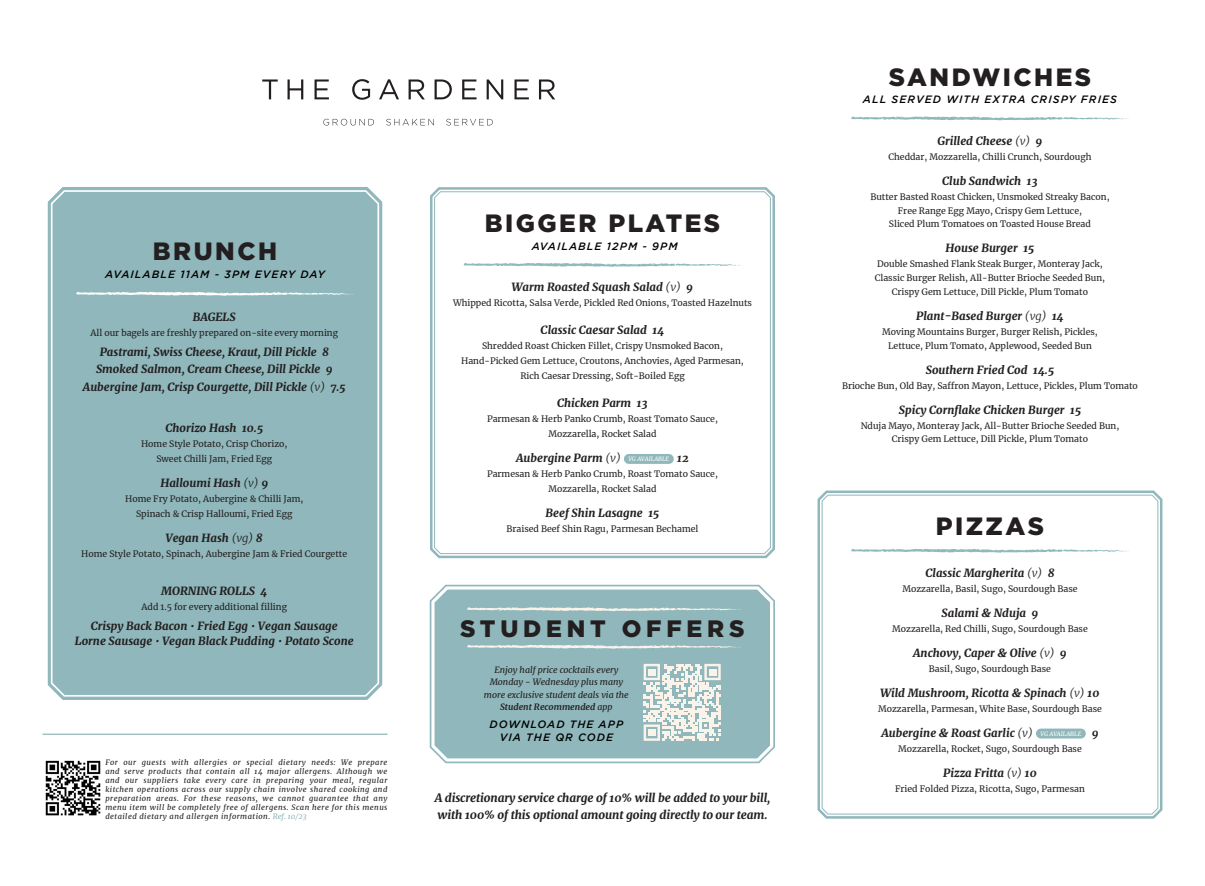
<style>
.page{position:relative;width:1205px;height:886px;background:#fff}
.page>*{position:absolute;margin:0;border:0;box-sizing:border-box;transform-origin:0 0}
.t1{font:900 25px "Gotham";letter-spacing:.1em;color:#231f20}
.t2{font:900 23.75px "Gotham";letter-spacing:.2em;color:#231f20}
.Dish{font:italic 800 11.62px/16.4px "Merriweather";letter-spacing:-.01em;color:#231f20}
.Dish-2{font:italic 800 11.25px/17.5px "Merriweather";color:#231f20;text-align:center}
.t3{font:italic 500 10.62px/12.8px "Gotham";letter-spacing:.1em;color:#000;text-align:center}
.Dish-3{font:8.75px/13.8px "Merriweather";color:#231f20;text-align:center}
.Dish-4{font:italic 8.75px/12.5px "Merriweather";color:#231f20;text-align:center}
.t4{font:italic 7.5px/9px "Merriweather";letter-spacing:.06em;color:#231f20;text-align:justify}
.Dish-5{font:italic 6px "Merriweather";color:#fff}
.s1{font-weight:300}
.s2{font-weight:400}
.s3{font-weight:700}
.s4{color:#90b7bb}
</style>
<div class="page">
<svg style="left:262px;top:79px;width:16px;height:20px"></svg>
<svg style="left:287px;top:79px;width:16px;height:20px"></svg>
<svg style="left:314px;top:79px;width:15px;height:20px"></svg>
<svg style="left:352px;top:79px;width:18px;height:21px"></svg>
<svg style="left:379px;top:79px;width:20px;height:20px"></svg>
<svg style="left:408px;top:79px;width:17px;height:20px"></svg>
<svg style="left:434px;top:79px;width:18px;height:20px"></svg>
<svg style="left:462px;top:79px;width:14px;height:20px"></svg>
<svg style="left:487px;top:79px;width:16px;height:20px"></svg>
<svg style="left:514px;top:79px;width:15px;height:20px"></svg>
<svg style="left:539px;top:79px;width:16px;height:20px"></svg>
<svg style="left:323px;top:119px;width:51px;height:6px"></svg>
<svg style="left:386px;top:119px;width:48px;height:6px"></svg>
<svg style="left:446px;top:119px;width:47px;height:6px"></svg>
<img style="left:45px;top:760px;width:56px;height:56px">
<hr style="left:43px;top:733px;width:344px;height:2px;background:#90b7bb">
<svg style="left:817px;top:490px;width:346px;height:329px"></svg>
<svg style="left:821px;top:494px;width:337px;height:321px"></svg>
<div style="left:1036px;top:728px;width:50px;height:10px;background:#90b7bb;border-radius:5px"></div>
<svg style="left:851px;top:549px;width:278px;height:4px"></svg>
<svg style="left:851px;top:116px;width:277px;height:5px"></svg>
<svg style="left:430px;top:187px;width:345px;height:372px"></svg>
<svg style="left:434px;top:191px;width:337px;height:363px"></svg>
<div style="left:624px;top:454px;width:50px;height:10px;background:#90b7bb;border-radius:5px"></div>
<svg style="left:463px;top:263px;width:278px;height:5px"></svg>
<svg style="left:47px;top:187px;width:336px;height:513px;background:#a8c6c9"></svg>
<div style="left:50px;top:189px;width:330px;height:508px;background:#90b7bb"></div>
<svg style="left:76px;top:292px;width:278px;height:4px"></svg>
<svg style="left:429px;top:584px;width:346px;height:180px;background:#98bcc0"></svg>
<div style="left:435px;top:590px;width:335px;height:168px;border:5px solid #90b7bb;border-radius:11px"></div>
<svg style="left:467px;top:607px;width:274px;height:5px"></svg>
<svg style="left:467px;top:645px;width:274px;height:4px"></svg>
<svg style="left:643px;top:664px;width:78px;height:77px;background:#cedad7"></svg>
<div style="left:648px;top:668px;width:7px;height:7px;background:#f9f3ea"></div>
<div style="left:709px;top:668px;width:7px;height:7px;background:#f9f3ea"></div>
<div style="left:648px;top:729px;width:7px;height:7px;background:#f9f3ea"></div>
<p class="t1" style="left:485px;top:209px;width:237px">BIGGER PLATES</p>
<p class="t3" style="left:532px;top:239px;width:147px">AVAILABLE 12PM - 9PM</p>
<p class="t1" style="left:153px;top:237px;width:126px">BRUNCH</p>
<p class="t3" style="left:105px;top:267px;width:221px">AVAILABLE 11AM - 3PM EVERY DAY</p>
<p class="Dish-2" style="left:193px;top:308px;width:44px">BAGELS</p>
<p class="Dish-3" style="left:90px;top:325px;width:249px">All our bagels are freshly prepared on-site every morning</p>
<p class="Dish-2" style="left:83px;top:343px;width:264px">Pastrami, Swiss Cheese, Kraut, Dill Pickle 8<br>Smoked Salmon, Cream Cheese, Dill Pickle 9<br>Aubergine Jam, Crisp Courgette, Dill Pickle <span class="s1">(v)</span> 7.5</p>
<p class="Dish-2" style="left:165px;top:420px;width:99px">Chorizo Hash 10.5</p>
<p class="Dish-3" style="left:141px;top:436px;width:148px;line-height:15px">Home Style Potato, Crisp Chorizo,<br>Sweet Chilli Jam, Fried Egg</p>
<p class="Dish-2" style="left:160px;top:475px;width:109px">Halloumi Hash <span class="s1">(v)</span> 9</p>
<p class="Dish-3" style="left:125px;top:491px;width:180px;line-height:15px">Home Fry Potato, Aubergine &amp; Chilli Jam,<br>Spinach &amp; Crisp Halloumi, Fried Egg</p>
<p class="Dish-2" style="left:166px;top:530px;width:98px">Vegan Hash <span class="s1">(vg)</span> 8</p>
<p class="Dish-3" style="left:81px;top:547px;width:267px">Home Style Potato, Spinach, Aubergine Jam &amp; Fried Courgette</p>
<p class="Dish-2" style="left:161px;top:582px;width:108px">MORNING ROLLS 4</p>
<p class="Dish-3" style="left:142px;top:600px;width:147px">Add 1.5 for every additional filling</p>
<p class="Dish-2" style="left:75px;top:618px;width:280px;line-height:15px">Crispy Back Bacon <span class="s2">•</span> Fried Egg <span class="s2">•</span> Vegan Sausage<br>Lorne Sausage <span class="s2">•</span> Vegan Black Pudding <span class="s2">•</span> Potato Scone</p>
<p class="t2" style="left:460px;top:614px;width:286px">STUDENT OFFERS</p>
<p class="Dish-4" style="left:484px;top:663px;width:146px">Enjoy half price cocktails every<br>Monday - Wednesday plus many more exclusive student deals via the<br><span class="s3">Student Recommended</span> app</p>
<p class="t3" style="left:490px;top:718px;width:135px">DOWNLOAD THE APP<br>VIA THE QR CODE</p>
<p class="Dish-2" style="left:512px;top:278px;width:183px">Warm Roasted Squash Salad <span class="s1">(v)</span> 9</p>
<p class="Dish-3" style="left:453px;top:296px;width:300px">Whipped Ricotta, Salsa Verde, Pickled Red Onions, Toasted Hazelnuts</p>
<p class="Dish-2" style="left:541px;top:321px;width:125px">Classic Caesar Salad 14</p>
<p class="Dish-3" style="left:461px;top:338px;width:284px;line-height:15px">Shredded Roast Chicken Fillet, Crispy Unsmoked Bacon,<br>Hand-Picked Gem Lettuce, Croutons, Anchovies, Aged Parmesan,<br>Rich Caesar Dressing, Soft-Boiled Egg</p>
<p class="Dish-2" style="left:557px;top:395px;width:92px">Chicken Parm 13</p>
<p class="Dish-3" style="left:487px;top:411px;width:232px;line-height:15px">Parmesan &amp; Herb Panko Crumb, Roast Tomato Sauce,<br>Mozzarella, Rocket Salad</p>
<p class="Dish-2" style="left:516px;top:450px;width:106px">Aubergine Parm <span class="s1">(v)</span></p>
<p class="Dish-5" style="left:628px;top:455px;width:42px">VG AVAILABLE</p>
<p class="Dish-2" style="left:677px;top:450px;width:13px">12</p>
<p class="Dish-3" style="left:487px;top:466px;width:232px;line-height:15px">Parmesan &amp; Herb Panko Crumb, Roast Tomato Sauce,<br>Mozzarella, Rocket Salad</p>
<p class="Dish-2" style="left:546px;top:504px;width:115px">Beef Shin Lasagne 15</p>
<p class="Dish-3" style="left:506px;top:521px;width:193px">Braised Beef Shin Ragu, Parmesan Bechamel</p>
<p class="t4" style="left:105px;top:757px;width:284px">For our guests with allergies or special dietary needs: We prepare and serve products that contain all 14 major allergens. Although we and our suppliers take every care in preparing your meal, regular kitchen operations across our supply chain involve shared cooking and preparation areas. For these reasons, we cannot guarantee that any menu item will be completely free of allergens. Scan here for this menus detailed dietary and allergen information. <span class="s4">Ref. 10/23</span></p>
<p class="Dish" style="left:435px;top:790px;width:337px">A discretionary service charge of 10% will be added to your bill, with 100% of this optional amount going directly to our team.</p>
<p class="t1" style="left:889px;top:62px;width:204px">SANDWICHES</p>
<p class="t3" style="left:863px;top:93px;width:255px">ALL SERVED WITH EXTRA CRISPY FRIES</p>
<p class="Dish-2" style="left:937px;top:132px;width:106px">Grilled Cheese <span class="s1">(v)</span> 9</p>
<p class="Dish-3" style="left:888px;top:149px;width:205px">Cheddar, Mozzarella, Chilli Crunch, Sourdough</p>
<p class="Dish-2" style="left:942px;top:172px;width:97px">Club Sandwich 13</p>
<p class="Dish-3" style="left:870px;top:189px;width:241px">Butter Basted Roast Chicken, Unsmoked Streaky Bacon,<br>Free Range Egg Mayo, Crispy Gem Lettuce,<br>Sliced Plum Tomatoes on Toasted House Bread</p>
<p class="Dish-2" style="left:945px;top:239px;width:90px">House Burger 15</p>
<p class="Dish-3" style="left:875px;top:257px;width:232px">Double Smashed Flank Steak Burger, Monteray Jack,<br>Classic Burger Relish, All-Butter Brioche Seeded Bun,<br>Crispy Gem Lettuce, Dill Pickle, Plum Tomato</p>
<p class="Dish-2" style="left:916px;top:307px;width:149px">Plant-Based Burger <span class="s1">(vg)</span> 14</p>
<p class="Dish-3" style="left:882px;top:324px;width:217px">Moving Mountains Burger, Burger Relish, Pickles,<br>Lettuce, Plum Tomato, Applewood, Seeded Bun</p>
<p class="Dish-2" style="left:926px;top:361px;width:130px">Southern Fried Cod 14.5</p>
<p class="Dish-3" style="left:842px;top:378px;width:297px">Brioche Bun, Old Bay, Saffron Mayon, Lettuce, Pickles, Plum Tomato</p>
<p class="Dish-2" style="left:899px;top:401px;width:184px">Spicy Cornflake Chicken Burger 15</p>
<p class="Dish-3" style="left:860px;top:418px;width:260px">Nduja Mayo, Monteray Jack, All-Butter Brioche Seeded Bun,<br>Crispy Gem Lettuce, Dill Pickle, Plum Tomato</p>
<p class="t1" style="left:936px;top:512px;width:110px">PIZZAS</p>
<p class="Dish-2" style="left:925px;top:564px;width:130px">Classic Margherita <span class="s1">(v)</span> 8</p>
<p class="Dish-3" style="left:902px;top:582px;width:177px">Mozzarella, Basil, Sugo, Sourdough Base</p>
<p class="Dish-2" style="left:941px;top:604px;width:98px">Salami &amp; Nduja 9</p>
<p class="Dish-3" style="left:892px;top:622px;width:197px">Mozzarella, Red Chilli, Sugo, Sourdough Base</p>
<p class="Dish-2" style="left:913px;top:644px;width:155px">Anchovy, Caper &amp; Olive <span class="s1">(v)</span> 9</p>
<p class="Dish-3" style="left:929px;top:662px;width:124px">Basil, Sugo, Sourdough Base</p>
<p class="Dish-2" style="left:880px;top:684px;width:220px">Wild Mushroom, Ricotta &amp; Spinach <span class="s1">(v)</span> 10</p>
<p class="Dish-3" style="left:878px;top:702px;width:225px">Mozzarella, Parmesan, White Base, Sourdough Base</p>
<p class="Dish-2" style="left:881px;top:724px;width:153px">Aubergine &amp; Roast Garlic <span class="s1">(v)</span></p>
<p class="Dish-5" style="left:1040px;top:729px;width:42px">VG AVAILABLE</p>
<p class="Dish-2" style="left:1091px;top:724px;width:8px">9</p>
<p class="Dish-3" style="left:898px;top:742px;width:185px">Mozzarella, Rocket, Sugo, Sourdough Base</p>
<p class="Dish-2" style="left:943px;top:764px;width:95px">Pizza Fritta <span class="s1">(v)</span> 10</p>
<p class="Dish-3" style="left:895px;top:782px;width:191px">Fried Folded Pizza, Ricotta, Sugo, Parmesan</p>
</div>
